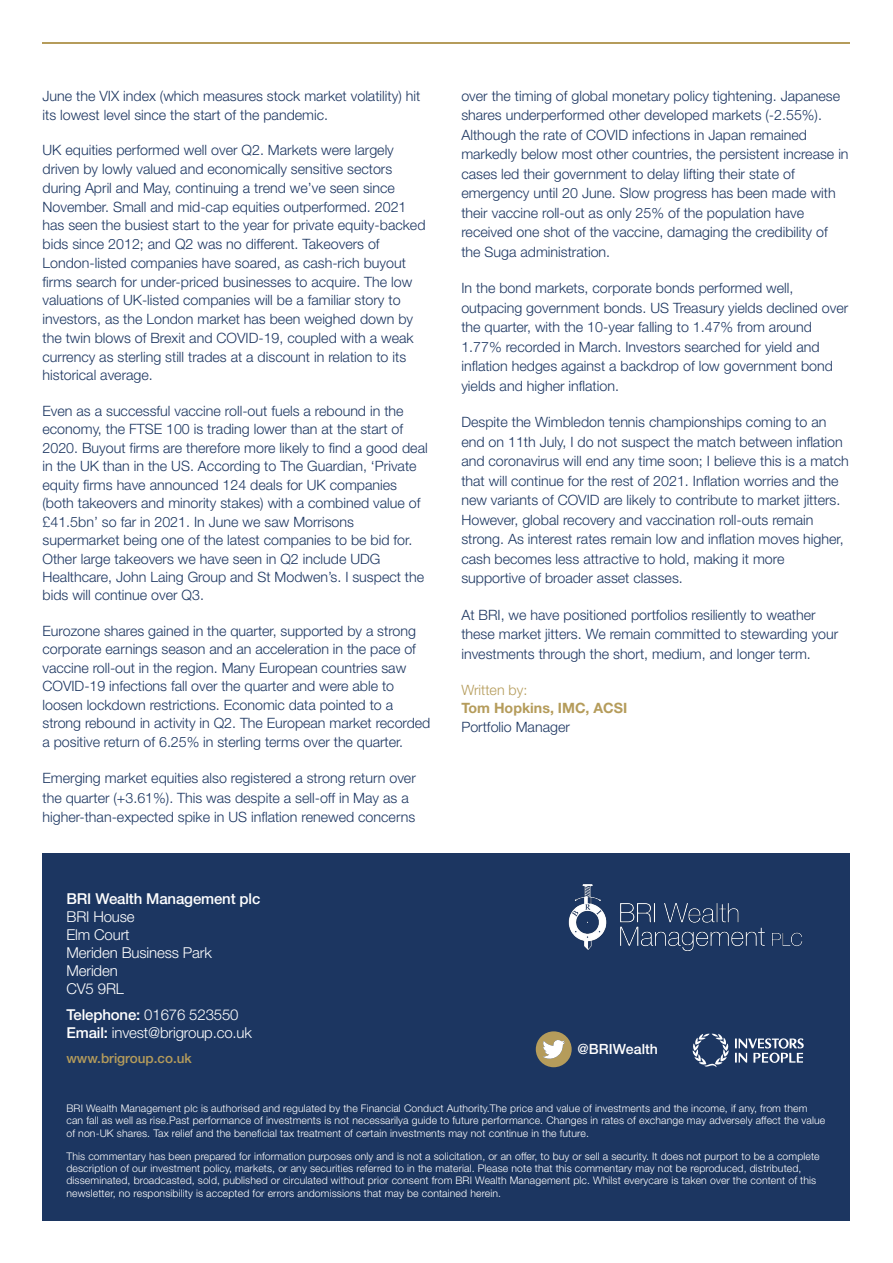
<style>
.page{position:relative;width:893px;height:1263px;background:#fff}
.page>*{position:absolute;margin:0;border:0;box-sizing:border-box;transform-origin:0 0}
.t1{font:300 15px/18px "Helvetica Neue LT Std";letter-spacing:-.01em;color:#fff}
.t2{font:500 15px "Helvetica Neue LT Std";letter-spacing:-.01em;color:#fff}
.t3{font:300 14.25px/19.5px "Helvetica Neue LT Std";color:#1c3661}
.t4{font:700 14.25px "Helvetica Neue LT Std";color:#b59c5b}
.t5{font:300 14.25px "Helvetica Neue LT Std";color:#b59c5b}
.t6{font:500 14.1px "Helvetica Neue LT Std";letter-spacing:.005em;color:#fff}
.t7{font:500 13.5px "Helvetica Neue LT Std";color:#b59c5b}
.t8{font:300 10.5px/12.3px "Helvetica Neue LT Std";letter-spacing:.01em;color:#fff}
.s1{font-weight:500}
</style>
<div class="page">
<div style="left:43px;top:853px;width:807px;height:367px;background:#1c3661"></div>
<svg style="left:536px;top:1031px;width:36px;height:36px"></svg>
<svg style="left:735px;top:1038px;width:69px;height:25px"></svg>
<svg style="left:692px;top:1033px;width:37px;height:34px"></svg>
<img style="left:568px;top:884px;width:235px;height:67px">
<hr style="left:43px;top:43px;width:807px;height:1px;background:#b59c5b">
<p class="t3" style="left:43px;top:86px;width:379px;line-height:18.8px">June the VIX index (which measures stock market volatility) hit its lowest level since the start of the pandemic.</p>
<p class="t3" style="left:43px;top:141px;width:384px;line-height:18.8px">UK equities performed well over Q2. Markets were largely driven by lowly valued and economically sensitive sectors during April and May, continuing a trend we’ve seen since November. Small and mid-cap equities outperformed. 2021 has seen the busiest start to the year for private equity-backed bids since 2012; and Q2 was no different. Takeovers of London-listed companies have soared, as cash-rich buyout firms search for under-priced businesses to acquire. The low valuations of UK-listed companies will be a familiar story to investors, as the London market has been weighed down by the twin blows of Brexit and COVID-19, coupled with a weak currency as sterling still trades at a discount in relation to its historical average.</p>
<p class="t3" style="left:43px;top:401px;width:387px;line-height:18.5px">Even as a successful vaccine roll-out fuels a rebound in the economy, the FTSE 100 is trading lower than at the start of 2020. Buyout firms are therefore more likely to find a good deal in the UK than in the US. According to The Guardian, ‘Private equity firms have announced 124 deals for UK companies (both takeovers and minority stakes) with a combined value of £41.5bn’ so far in 2021. In June we saw Morrisons supermarket being one of the latest companies to be bid for.<br>Other large takeovers we have seen in Q2 include UDG Healthcare, John Laing Group and St Modwen’s. I suspect the bids will continue over Q3.</p>
<p class="t3" style="left:43px;top:621px;width:389px;line-height:18.5px">Eurozone shares gained in the quarter, supported by a strong corporate earnings season and an acceleration in the pace of vaccine roll-out in the region. Many European countries saw COVID-19 infections fall over the quarter and were able to loosen lockdown restrictions. Economic data pointed to a strong rebound in activity in Q2. The European market recorded a positive return of 6.25% in sterling terms over the quarter.</p>
<p class="t3" style="left:43px;top:768px;width:375px">Emerging market equities also registered a strong return over the quarter (+3.61%). This was despite a sell-off in May as a higher-than-expected spike in US inflation renewed concerns</p>
<p class="t2" style="left:66px;top:889px;width:195px">BRI Wealth Management plc</p>
<p class="t1" style="left:66px;top:907px;width:147px">BRI House<br>Elm Court<br>Meriden Business Park<br>Meriden<br>CV5 9RL</p>
<p class="t1" style="left:66px;top:1005px;width:187px"><span class="s1">Telephone:</span> 01676 523550<br><span class="s1">Email:</span> invest@brigroup.co.uk</p>
<p class="t7" style="left:66px;top:1050px;width:127px">www.brigroup.co.uk</p>
<p class="t3" style="left:461px;top:86px;width:389px">over the timing of global monetary policy tightening. Japanese shares underperformed other developed markets (-2.55%).<br>Although the rate of COVID infections in Japan remained markedly below most other countries, the persistent increase in cases led their government to delay lifting their state of emergency until 20 June. Slow progress has been made with their vaccine roll-out as only 25% of the population have received one shot of the vaccine, damaging the credibility of the Suga administration.</p>
<p class="t3" style="left:461px;top:278px;width:388px">In the bond markets, corporate bonds performed well, outpacing government bonds. US Treasury yields declined over the quarter, with the 10-year falling to 1.47% from around 1.77% recorded in March. Investors searched for yield and inflation hedges against a backdrop of low government bond yields and higher inflation.</p>
<p class="t3" style="left:461px;top:412px;width:389px">Despite the Wimbledon tennis championships coming to an end on 11th July, I do not suspect the match between inflation and coronavirus will end any time soon; I believe this is a match that will continue for the rest of 2021. Inflation worries and the new variants of COVID are likely to contribute to market jitters.<br>However, global recovery and vaccination roll-outs remain strong. As interest rates remain low and inflation moves higher, cash becomes less attractive to hold, making it more supportive of broader asset classes.</p>
<p class="t3" style="left:461px;top:605px;width:378px">At BRI, we have positioned portfolios resiliently to weather these market jitters. We remain committed to stewarding your investments through the short, medium, and longer term.</p>
<p class="t5" style="left:461px;top:681px;width:67px">Written by:</p>
<p class="t4" style="left:461px;top:699px;width:167px">Tom Hopkins, IMC, ACSI</p>
<p class="t3" style="left:461px;top:717px;width:110px">Portfolio Manager</p>
<p class="t6" style="left:577px;top:1041px;width:82px">@BRIWealth</p>
<p class="t8" style="left:66px;top:1102px;width:760px">BRI Wealth Management plc is authorised and regulated by the Financial Conduct Authority.The price and value of investments and the income, if any, from them can fall as well as rise.Past performance of investments is not necessarilya guide to future performance. Changes in rates of exchange may adversely affect the value of non-UK shares. Tax relief and the beneficial tax treatment of certain investments may not continue in the future.</p>
<p class="t8" style="left:66px;top:1149px;width:755px">This commentary has been prepared for information purposes only and is not a solicitation, or an offer, to buy or sell a security. It does not purport to be a complete description of our investment policy, markets, or any securities referred to in the material. Please note that this commentary may not be reproduced, distributed, disseminated, broadcasted, sold, published or circulated without prior consent from BRI Wealth Management plc. Whilst everycare is taken over the content of this newsletter, no responsibility is accepted for errors andomissions that may be contained herein.</p>
</div>
